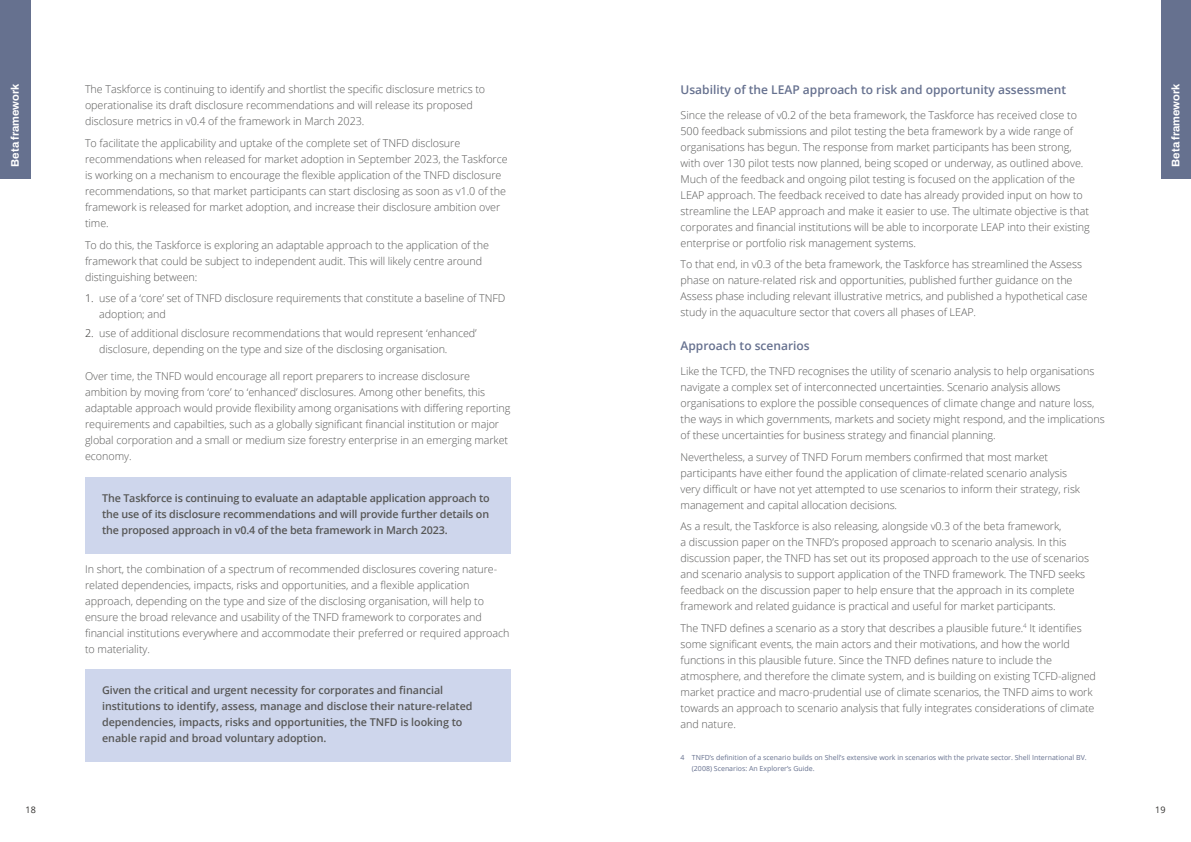
<style>
.page{position:relative;width:1191px;height:842px;background:#fff}
.page>*{position:absolute;margin:0;border:0;box-sizing:border-box;transform-origin:0 0}
.t1{font:600 12px "Open Sans";color:#66718f}
.t2{font:700 11px "Archivo";color:#fff}
.t3{font:300 10.8px/16px "Open Sans";letter-spacing:-.005em;color:#575756}
.t4{font:600 10.8px/16px "Open Sans";letter-spacing:-.005em;color:#575756;text-align:justify}
.t5{font:9px "Open Sans";color:#312f2d}
.t6{font:7px/11px "Open Sans";color:#66718f}
.s1{color:#312f2d}
</style>
<div class="page">
<div style="left:85px;top:477px;width:425px;height:77px;background:#ced6ec"></div>
<div style="left:85px;top:669px;width:425px;height:93px;background:#ced6ec"></div>
<div style="left:1160px;top:0;width:31px;height:179px;background:#66718f"></div>
<div style="left:0;top:0;width:31px;height:179px;background:#66718f"></div>
<p class="t2" style="left:9px;top:167px;width:84px;rotate:-90deg">Beta framework</p>
<p class="t2" style="left:1169px;top:167px;width:84px;rotate:-90deg">Beta framework</p>
<p class="t3" style="left:85px;top:81px;width:402px">The Taskforce is continuing to identify and shortlist the specific disclosure metrics to operationalise its draft disclosure recommendations and will release its proposed disclosure metrics in v0.4 of the framework in March 2023.</p>
<p class="t3" style="left:85px;top:136px;width:424px">To facilitate the applicability and uptake of the complete set of TNFD disclosure recommendations when released for market adoption in September 2023, the Taskforce is working on a mechanism to encourage the flexible application of the TNFD disclosure recommendations, so that market participants can start disclosing as soon as v1.0 of the framework is released for market adoption, and increase their disclosure ambition over time.</p>
<p class="t3" style="left:85px;top:238px;width:405px">To do this, the Taskforce is exploring an adaptable approach to the application of the framework that could be subject to independent audit. This will likely centre around distinguishing between:</p>
<p class="t3" style="left:99px;top:290px;width:408px;text-indent:-14px"><span class="s1">1.</span> use of a ‘core’ set of TNFD disclosure requirements that constitute a baseline of TNFD adoption; and</p>
<p class="t3" style="left:99px;top:325px;width:379px;text-indent:-14px"><span class="s1">2.</span> use of additional disclosure recommendations that would represent ‘enhanced’ disclosure, depending on the type and size of the disclosing organisation.</p>
<p class="t3" style="left:85px;top:370px;width:427px">Over time, the TNFD would encourage all report preparers to increase disclosure ambition by moving from ‘core’ to ‘enhanced’ disclosures. Among other benefits, this adaptable approach would provide flexibility among organisations with differing reporting requirements and capabilties, such as a globally significant financial institution or major global corporation and a small or medium size forestry enterprise in an emerging market economy.</p>
<p class="t4" style="left:102px;top:491px;width:389px">The Taskforce is continuing to evaluate an adaptable application approach to the use of its disclosure recommendations and will provide further details on the proposed approach in v0.4 of the beta framework in March 2023.</p>
<p class="t3" style="left:85px;top:562px;width:426px">In short, the combination of a spectrum of recommended disclosures covering nature&shy;related dependencies, impacts, risks and opportunities, and a flexible application approach, depending on the type and size of the disclosing organisation, will help to ensure the broad relevance and usability of the TNFD framework to corporates and financial institutions everywhere and accommodate their preferred or required approach to materiality.</p>
<p class="t4" style="left:102px;top:682px;width:372px;text-align:left">Given the critical and urgent necessity for corporates and financial institutions to identify, assess, manage and disclose their nature-related dependencies, impacts, risks and opportunities, the TNFD is looking to enable rapid and broad voluntary adoption.</p>
<p class="t1" style="left:680px;top:85px;width:387px">Usability of the LEAP approach to risk and opportunity assessment</p>
<p class="t3" style="left:680px;top:108px;width:411px">Since the release of v0.2 of the beta framework, the Taskforce has received close to 500 feedback submissions and pilot testing the beta framework by a wide range of organisations has begun. The response from market participants has been strong, with over 130 pilot tests now planned, being scoped or underway, as outlined above.<br>Much of the feedback and ongoing pilot testing is focused on the application of the LEAP approach. The feedback received to date has already provided input on how to streamline the LEAP approach and make it easier to use. The ultimate objective is that corporates and financial institutions will be able to incorporate LEAP into their existing enterprise or portfolio risk management systems.</p>
<p class="t3" style="left:680px;top:258px;width:409px">To that end, in v0.3 of the beta framework, the Taskforce has streamlined the Assess phase on nature-related risk and opportunities, published further guidance on the Assess phase including relevant illustrative metrics, and published a hypothetical case study in the aquaculture sector that covers all phases of LEAP.</p>
<p class="t1" style="left:680px;top:341px;width:131px">Approach to scenarios</p>
<p class="t3" style="left:680px;top:364px;width:426px">Like the TCFD, the TNFD recognises the utility of scenario analysis to help organisations navigate a complex set of interconnected uncertainties. Scenario analysis allows organisations to explore the possible consequences of climate change and nature loss, the ways in which governments, markets and society might respond, and the implications of these uncertainties for business strategy and financial planning.</p>
<p class="t3" style="left:680px;top:448px;width:401px">Nevertheless, a survey of TNFD Forum members confirmed that most market participants have either found the application of climate-related scenario analysis very difficult or have not yet attempted to use scenarios to inform their strategy, risk management and capital allocation decisions.</p>
<p class="t3" style="left:680px;top:519px;width:410px">As a result, the Taskforce is also releasing, alongside v0.3 of the beta framework,<br>a discussion paper on the TNFD’s proposed approach to scenario analysis. In this discussion paper, the TNFD has set out its proposed approach to the use of scenarios and scenario analysis to support application of the TNFD framework. The TNFD seeks feedback on the discussion paper to help ensure that the approach in its complete framework and related guidance is practical and useful for market participants.</p>
<p class="t3" style="left:680px;top:620px;width:417px">The TNFD defines a scenario as a story that describes a plausible future.<sup>4</sup> It identifies some significant events, the main actors and their motivations, and how the world functions in this plausible future. Since the TNFD defines nature to include the atmosphere, and therefore the climate system, and is building on existing TCFD-aligned market practice and macro-prudential use of climate scenarios, the TNFD aims to work towards an approach to scenario analysis that fully integrates considerations of climate and nature.</p>
<p class="t6" style="left:692px;top:752px;width:396px;text-indent:-11px">4 TNFD’s definition of a scenario builds on Shell’s extensive work in scenarios with the private sector. Shell International BV. (2008) Scenarios: An Explorer’s Guide.</p>
<p class="t5" style="left:26px;top:806px;width:12px">18</p>
<p class="t5" style="left:1155px;top:806px;width:12px">19</p>
</div>
